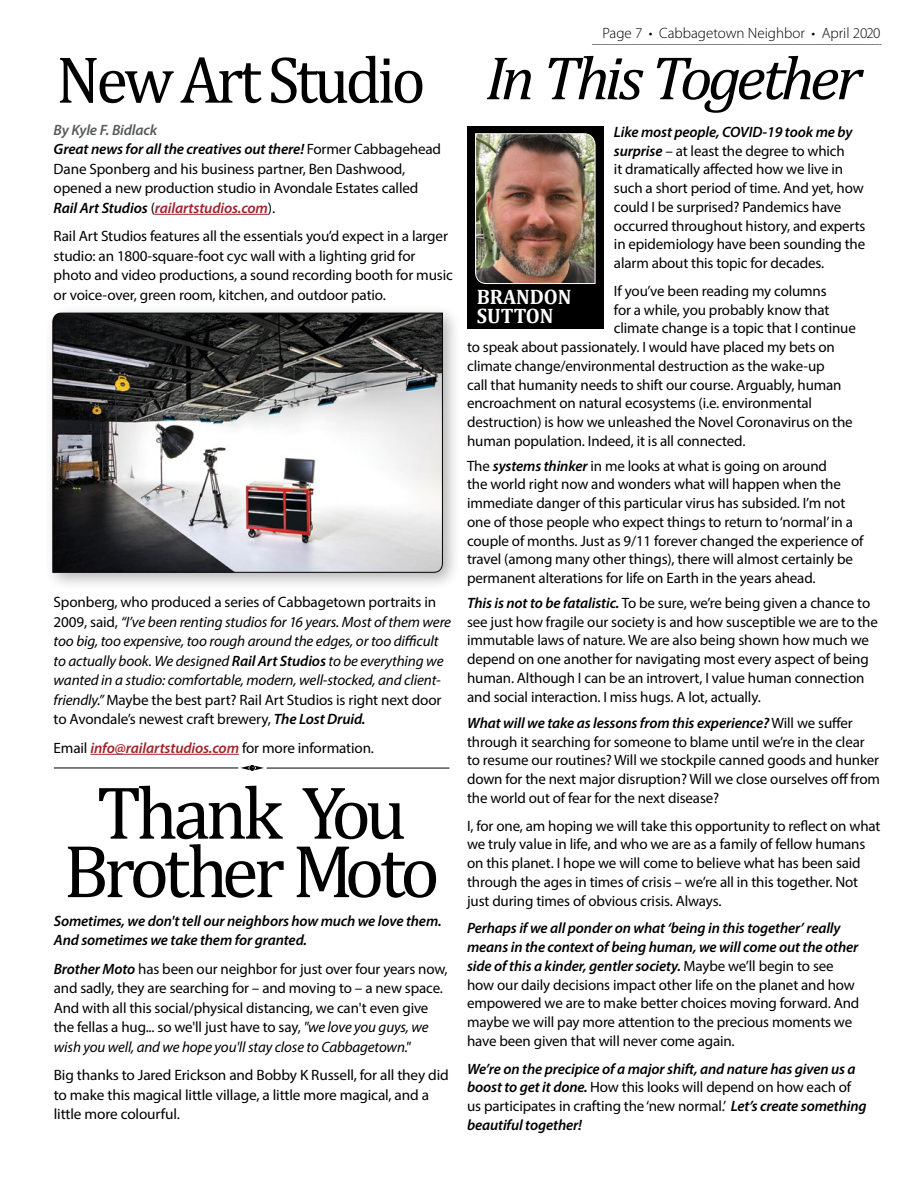
<style>
.page{position:relative;width:918px;height:1188px;background:#fff}
.page>*{position:absolute;margin:0;border:0;box-sizing:border-box;transform-origin:0 0}
.t1{font:75.75px/58.5px "Cambria";letter-spacing:-.07em;color:#000;text-align:center}
.t2{font:67.05px "Cambria";letter-spacing:-.06em;color:#000;scale:.96 1}
.t3{font:italic 61.95px "Cambria";letter-spacing:-.07em;color:#000}
.t4{font:700 21px/19.5px "Cambria";letter-spacing:-.005em;color:#fff;scale:.96 1}
.t5{font:15px/18.8px "Myriad Pro";letter-spacing:-.01em;color:#000}
.t6{font:italic 15px/19.5px "Myriad Pro";letter-spacing:-.01em;color:#000}
.t7{font:italic 600 15px/18.8px "Myriad Pro";letter-spacing:-.01em;color:#000}
.t8{font:300 15px "Myriad Pro";color:#000}
.s1{font-weight:600;font-style:italic;color:#58595b}
.s2{font-weight:600;font-style:italic}
.s3{font-weight:600;font-style:italic;color:#a0252a}
.s4{font-style:normal}
.s5{font-weight:600}
.s6{font-style:italic}
.s7{font-weight:400;font-style:normal}
</style>
<div class="page">
<svg style="left:593px;top:44px;width:288px;height:1px"></svg>
<div style="left:467px;top:126px;width:136px;height:203px;background:#000"></div>
<img style="left:475px;top:133px;width:121px;height:151px">
<hr style="left:155px;top:214px;width:113px;height:1px;background:#a0252a">
<hr style="left:90px;top:754px;width:149px;height:1px;background:#a0252a">
<div style="left:44px;top:304px;width:418px;height:287px;background:#000;opacity:.3"></div>
<svg style="left:52px;top:312px;width:391px;height:261px"></svg>
<svg style="left:241px;top:765px;width:23px;height:5px"></svg>
<hr style="left:54px;top:768px;width:184px;height:1px;background:#000">
<hr style="left:267px;top:768px;width:182px;height:1px;background:#000">
<h2 class="t2" style="left:56px;top:40px;width:386px">New Art Studio</h2>
<p class="t5" style="left:54px;top:120px;width:389px;line-height:19.5px"><span class="s1">By Kyle F. Bidlack<br></span><span class="s2">Great news for all the creatives out there!</span> Former Cabbagehead Dane Sponberg and his business partner, Ben Dashwood, opened a new production studio in Avondale Estates called <span class="s2">Rail Art Studios</span> (<span class="s3">railartstudios.com</span>).</p>
<p class="t5" style="left:54px;top:226px;width:401px;line-height:19.5px">Rail Art Studios features all the essentials you’d expect in a larger studio: an 1800-square-foot cyc wall with a lighting grid for photo and video productions, a sound recording booth for music or voice-over, green room, kitchen, and outdoor patio.</p>
<p class="t6" style="left:54px;top:592px;width:399px"><span class="s4">Sponberg, who produced a series of Cabbagetown portraits in 2009, said,</span> “I’ve been renting studios for 16 years. Most of them were too big, too expensive, too rough around the edges, or too difficult to actually book. We designed <span class="s5">Rail Art Studios</span> to be everything we wanted in a studio: comfortable, modern, well-stocked, and client&shy;friendly.” <span class="s4">Maybe the best part? Rail Art Studios is right next door to Avondale’s newest craft brewery,</span> <span class="s5">The Lost Druid.</span></p>
<p class="t5" style="left:54px;top:738px;width:322px">Email <span class="s3">info@railartstudios.com</span> for more information.</p>
<h1 class="t1" style="left:63px;top:783px;width:378px">Thank You<br>Brother Moto</h1>
<p class="t7" style="left:54px;top:910px;width:389px;line-height:19.5px">Sometimes, we don't tell our neighbors how much we love them.<br>And sometimes we take them for granted.</p>
<p class="t5" style="left:54px;top:959px;width:395px;line-height:19.5px"><span class="s2">Brother Moto</span> has been our neighbor for just over four years now, and sadly, they are searching for – and moving to – a new space.<br>And with all this social/physical distancing, we can't even give the fellas a hug... so we'll just have to say, <span class="s6">"we love you guys, we wish you well, and we hope you'll stay close to Cabbagetown."</span></p>
<p class="t5" style="left:54px;top:1065px;width:397px;line-height:19.5px">Big thanks to Jared Erickson and Bobby K Russell, for all they did to make this magical little village, a little more magical, and a little more colourful.</p>
<p class="t8" style="left:602px;top:25px;width:280px">Page 7 • Cabbagetown Neighbor • April 2020</p>
<h3 class="t3" style="left:485px;top:34px;width:378px">In This Together</h3>
<p class="t5" style="left:614px;top:122px;width:253px"><span class="s2">Like most people, COVID-19 took me by surprise</span> – at least the degree to which<br>it dramatically affected how we live in such a short period of time. And yet, how could I be surprised? Pandemics have occurred throughout history, and experts in epidemiology have been sounding the alarm about this topic for decades.</p>
<p class="t5" style="left:614px;top:281px;width:214px">If you’ve been reading my columns</p>
<p class="t5" style="left:614px;top:300px;width:217px">for a while, you probably know that</p>
<p class="t5" style="left:614px;top:319px;width:243px">climate change is a topic that I continue</p>
<p class="t5" style="left:467px;top:337px;width:369px">to speak about passionately. I would have placed my bets on</p>
<p class="t5" style="left:467px;top:356px;width:359px">climate change/environmental destruction as the wake-up</p>
<p class="t5" style="left:467px;top:375px;width:376px">call that humanity needs to shift our course. Arguably, human</p>
<p class="t5" style="left:467px;top:394px;width:347px">encroachment on natural ecosystems (i.e. environmental</p>
<p class="t5" style="left:467px;top:412px;width:387px">destruction) is how we unleashed the Novel Coronavirus on the</p>
<p class="t5" style="left:467px;top:431px;width:280px">human population. Indeed, it is all connected.</p>
<p class="t5" style="left:467px;top:456px;width:398px">The <span class="s2">systems thinker</span> in me looks at what is going on around<br>the world right now and wonders what will happen when the immediate danger of this particular virus has subsided. I’m not one of those people who expect things to return to ‘normal’ in a couple of months. Just as 9/11 forever changed the experience of travel (among many other things), there will almost certainly be permanent alterations for life on Earth in the years ahead.</p>
<p class="t5" style="left:467px;top:593px;width:412px"><span class="s2">This is not to be fatalistic.</span> To be sure, we’re being given a chance to see just how fragile our society is and how susceptible we are to the immutable laws of nature. We are also being shown how much we depend on one another for navigating most every aspect of being human. Although I can be an introvert, I value human connection and social interaction. I miss hugs. A lot, actually.</p>
<p class="t5" style="left:467px;top:713px;width:414px"><span class="s2">What will we take as lessons from this experience?</span> Will we suffer through it searching for someone to blame until we’re in the clear to resume our routines? Will we stockpile canned goods and hunker down for the next major disruption? Will we close ourselves off from the world out of fear for the next disease?</p>
<p class="t5" style="left:467px;top:816px;width:415px">I, for one, am hoping we will take this opportunity to reflect on what we truly value in life, and who we are as a family of fellow humans on this planet. I hope we will come to believe what has been said through the ages in times of crisis – we’re all in this together. Not just during times of obvious crisis. Always.</p>
<p class="t5" style="left:467px;top:919px;width:394px"><span class="s2">Perhaps if we all ponder on what ‘being in this together’ really means in the context of being human, we will come out the other side of this a kinder, gentler society.</span> Maybe we’ll begin to see how our daily decisions impact other life on the planet and how empowered we are to make better choices moving forward. And maybe we will pay more attention to the precious moments we have been given that will never come again.</p>
<p class="t7" style="left:467px;top:1059px;width:401px">We’re on the precipice of a major shift, and nature has given us a boost to get it done. <span class="s7">How this looks will depend on how each of us participates in crafting the ‘new normal.’</span> Let’s create something beautiful together!</p>
<h3 class="t4" style="left:477px;top:286px;width:100px">BRANDON<br>SUTTON</h3>
</div>
